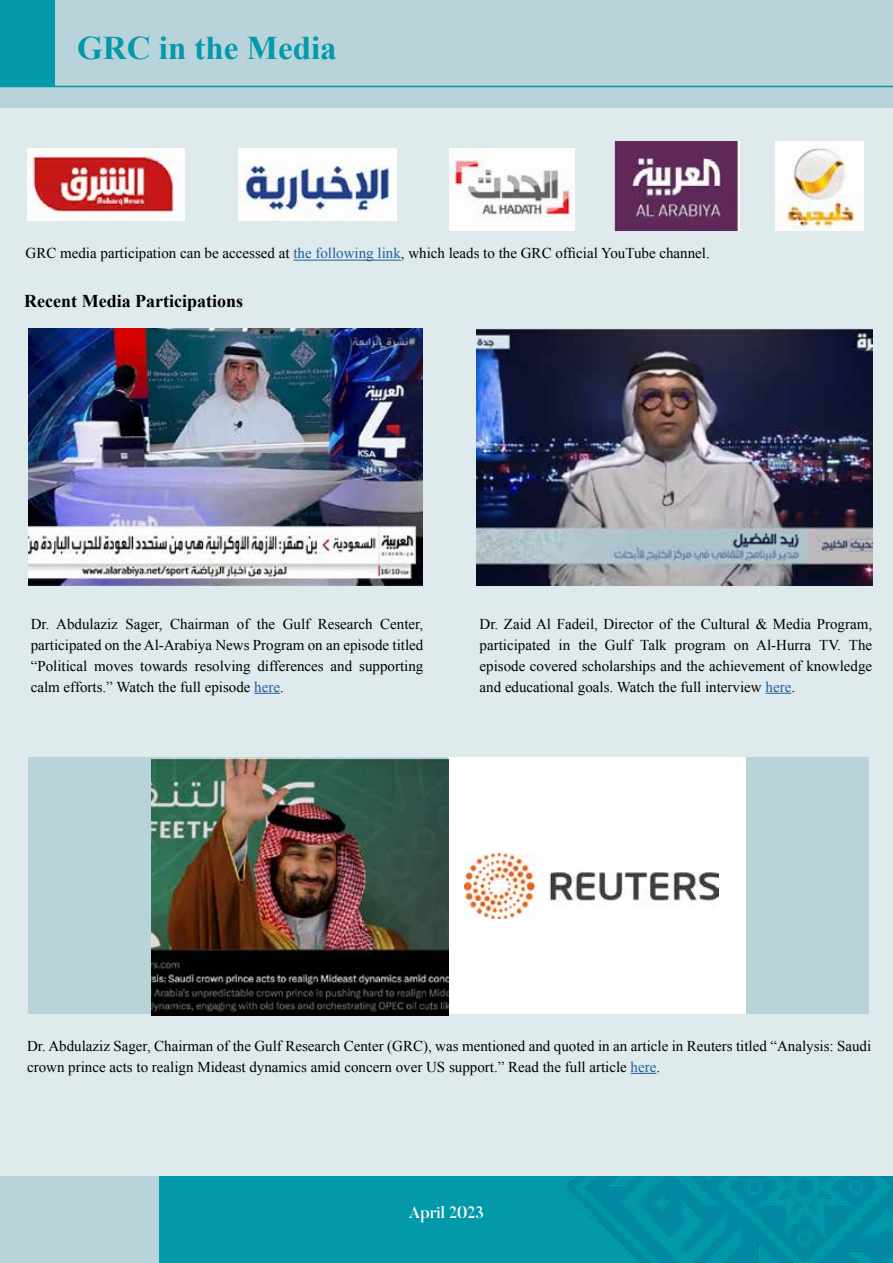
<style>
.page{position:relative;width:893px;height:1263px;background:#dfeaec}
.page>*{position:absolute;margin:0;border:0;box-sizing:border-box;transform-origin:0 0}
.t1{font:700 33px "Times New Roman";color:#0299ab}
.t2{font:700 18px "Times New Roman";color:#000}
.t3{font:500 16.5px "Butler";color:#fff}
.t4{font:15px/21px "Times New Roman";color:#000;text-align:justify}
.s1{color:#215e9e}
</style>
<div class="page">
<div style="left:0;top:1177px;width:198px;height:86px;background:#b9d3db"></div>
<div style="left:0;top:0;width:893px;height:107px;background:#b9d3db"></div>
<div style="left:159px;top:1177px;width:734px;height:86px;background:#0299ab"></div>
<hr style="left:0;top:86px;width:893px;height:1px;background:#0299ab">
<div style="left:0;top:0;width:54px;height:86px;background:#0299ab"></div>
<img style="left:567px;top:1177px;width:326px;height:86px">
<hr style="left:293px;top:260px;width:108px;height:1px;background:#215e9e">
<img style="left:450px;top:149px;width:125px;height:81px">
<img style="left:615px;top:142px;width:125px;height:88px">
<img style="left:775px;top:142px;width:89px;height:88px">
<img style="left:238px;top:149px;width:159px;height:71px">
<img style="left:27px;top:149px;width:158px;height:71px">
<img style="left:477px;top:328px;width:395px;height:257px">
<img style="left:28px;top:328px;width:395px;height:257px">
<div style="left:28px;top:757px;width:840px;height:257px;background:#b9d3db"></div>
<svg style="left:765px;top:693px;width:26px;height:1px"></svg>
<svg style="left:254px;top:693px;width:26px;height:1px"></svg>
<svg style="left:631px;top:1073px;width:25px;height:1px"></svg>
<div style="left:448px;top:757px;width:298px;height:257px;background:#fff"></div>
<img style="left:465px;top:853px;width:254px;height:65px">
<img style="left:151px;top:758px;width:298px;height:257px">
<h1 class="t1" style="left:77px;top:25px;width:261px">GRC in the Media</h1>
<p class="t4" style="left:26px;top:243px;width:686px">GRC media participation can be accessed at <span class="s1">the following link</span>, which leads to the GRC official YouTube channel.</p>
<p class="t2" style="left:24px;top:289px;width:220px">Recent Media Participations</p>
<p class="t4" style="left:31px;top:613px;width:394px">Dr. Abdulaziz Sager, Chairman of the Gulf Research Center, participated on the Al-Arabiya News Program on an episode titled “Political moves towards resolving differences and supporting calm efforts.” Watch the full episode <span class="s1">here</span>.</p>
<p class="t4" style="left:480px;top:613px;width:394px">Dr. Zaid Al Fadeil, Director of the Cultural &amp; Media Program, participated in the Gulf Talk program on Al-Hurra TV. The episode covered scholarships and the achievement of knowledge and educational goals. Watch the full interview <span class="s1">here</span>.</p>
<p class="t4" style="left:27px;top:1035px;width:846px">Dr. Abdulaziz Sager, Chairman of the Gulf Research Center (GRC), was mentioned and quoted in an article in Reuters titled “Analysis: Saudi crown prince acts to realign Mideast dynamics amid concern over US support.” Read the full article <span class="s1">here</span>.</p>
<p class="t3" style="left:409px;top:1202px;width:77px">April 2023</p>
</div>
